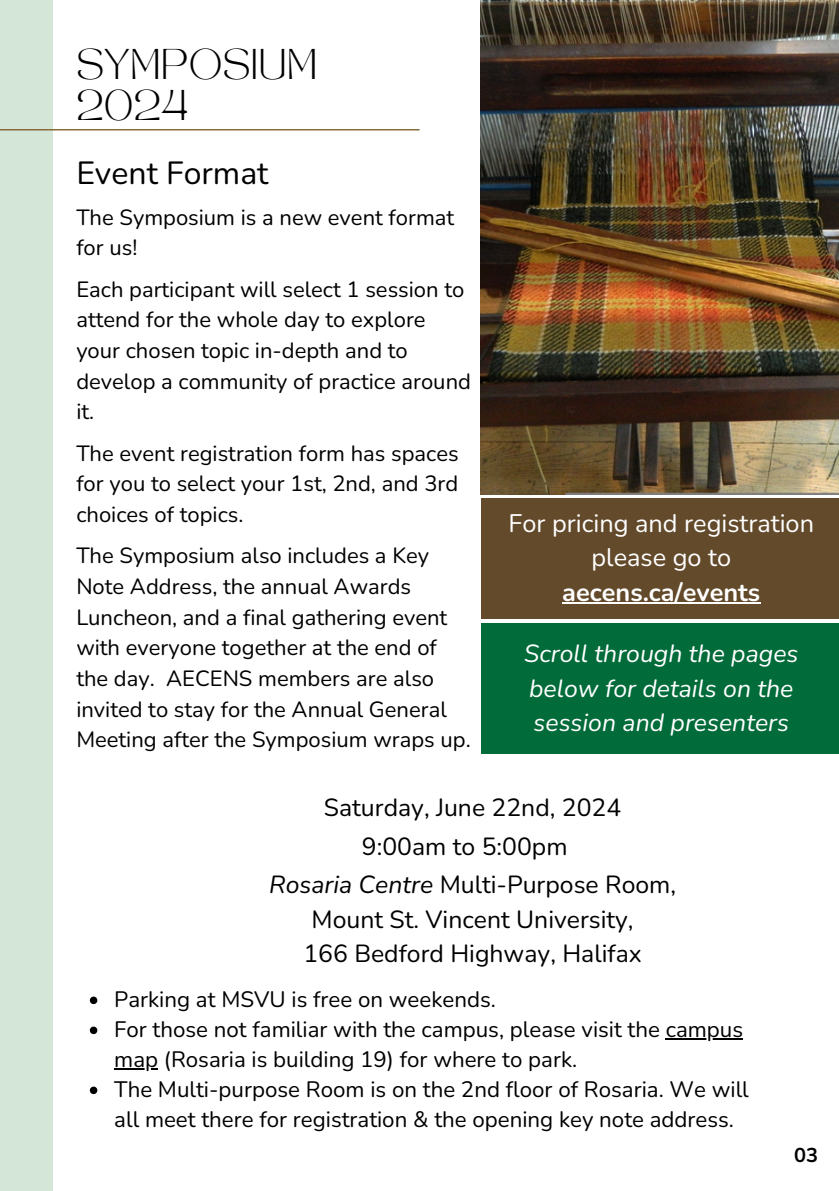
<style>
.page{position:relative;width:839px;height:1191px;background:#fff}
.page>*{position:absolute;margin:0;border:0;box-sizing:border-box;transform-origin:0 0}
.t1{font:32px "Nunito";color:#000}
.t2{font:30px/41.6px "TAN MONCHERI Regular";letter-spacing:.02em;color:#000001}
.t3{font:25.4px/34.4px "Nunito";color:#fff;text-align:center}
.t4{font:24.8px/34.2px "Nunito";color:#000;text-align:center}
.t5{font:italic 24.8px/34.4px "Nunito";color:#fff}
.t6{font:22.2px/30px "Nunito";color:#000}
.t7{font:22px/30.6px "Nunito";color:#000}
.t8{font:700 20px "Nunito";color:#000001}
.s1{font-weight:700}
.s2{font-style:italic}
</style>
<div class="page">
<div style="left:0;top:0;width:53px;height:1191px;background:#d4e6d7"></div>
<hr style="left:0;top:129px;width:419px;height:2px;background:#896c3c">
<img style="left:481px;top:0;width:357px;height:494px">
<div style="left:481px;top:498px;width:357px;height:121px;background:#634a2b"></div>
<div style="left:481px;top:623px;width:357px;height:131px;background:#016b39"></div>
<hr style="left:562px;top:602px;width:198px;height:2px;background:#fff">
<svg style="left:90px;top:997px;width:7px;height:7px"></svg>
<svg style="left:90px;top:1027px;width:7px;height:7px"></svg>
<hr style="left:665px;top:1039px;width:78px;height:1px;background:#000">
<hr style="left:114px;top:1069px;width:44px;height:1px;background:#000">
<svg style="left:90px;top:1087px;width:7px;height:7px"></svg>
<h1 class="t2" style="left:76px;top:49px;width:242px">SYMPOSIUM<br>2024</h1>
<p class="t1" style="left:76px;top:152px;width:194px">Event Format</p>
<h3 class="t7" style="left:76px;top:202px;width:379px">The Symposium is a new event format for us!</h3>
<h3 class="t7" style="left:76px;top:274px;width:396px">Each participant will select 1 session to attend for the whole day to explore your chosen topic in-depth and to develop a community of practice around it.</h3>
<h3 class="t7" style="left:76px;top:438px;width:384px;text-align:justify">The event registration form has spaces for you to select your 1st, 2nd, and 3rd choices of topics.</h3>
<h3 class="t7" style="left:76px;top:541px;width:396px">The Symposium also includes a Key Note Address, the annual Awards Luncheon, and a final gathering event with everyone together at the end of the day. AECENS members are also invited to stay for the Annual General Meeting after the Symposium wraps up.</h3>
<p class="t3" style="left:508px;top:506px;width:307px">For pricing and registration please go to <span class="s1">aecens.ca/events</span></p>
<p class="t5" style="left:524px;top:637px;width:276px">Scroll through the pages below for details on the session and presenters</p>
<p class="t4" style="left:324px;top:791px;width:299px">Saturday, June 22nd, 2024</p>
<p class="t4" style="left:362px;top:829px;width:207px">9:00am to 5:00pm</p>
<p class="t4" style="left:269px;top:868px;width:408px"><span class="s2">Rosaria Centre</span> Multi-Purpose Room,<br>Mount St. Vincent University,<br>166 Bedford Highway, Halifax</p>
<p class="t6" style="left:114px;top:985px;width:383px">Parking at MSVU is free on weekends.</p>
<p class="t6" style="left:114px;top:1015px;width:630px">For those not familiar with the campus, please visit the campus</p>
<p class="t6" style="left:114px;top:1045px;width:636px">map (Rosaria is building 19) for where to park.<br>The Multi-purpose Room is on the 2nd floor of Rosaria. We will all meet there for registration &amp; the opening key note address.</p>
<h2 class="t8" style="left:794px;top:1142px;width:25px">03</h2>
</div>
